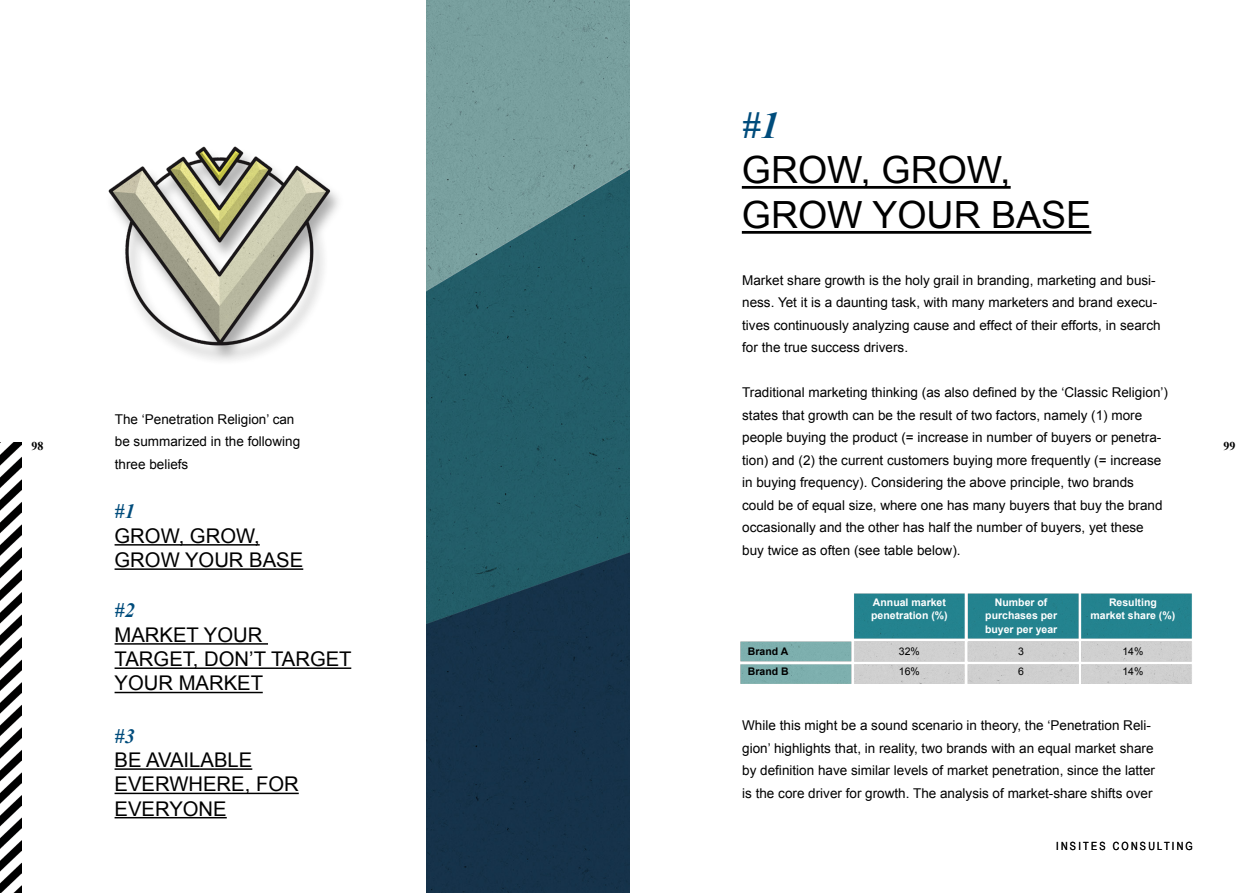
<style>
.page{position:relative;width:1259px;height:893px;background:#fff}
.page>*{position:absolute;margin:0;border:0;box-sizing:border-box;transform-origin:0 0}
.t1{font:37.5px/45px "Arial";color:#000}
.t2{font:italic 700 37.5px "Times New Roman";color:#004c7c}
.t3{font:20.25px/24.3px "Arial";color:#000}
.t4{font:italic 700 20.25px "Times New Roman";color:#004c7c}
.t5{font:13.5px/22.5px "Arial";color:#000}
.t6{font:700 12px "Times New Roman";color:#000}
.t7{font:11.25px "Arial Narrow";letter-spacing:.2em;color:#000}
.t8{font:700 10.5px/13.5px "Arial";color:#fff;text-align:center}
.t9{font:10.5px "Arial";color:#000}
.t10{font:700 10.5px "Arial";color:#000}
</style>
<div class="page">
<img style="left:426px;top:0;width:203px;height:893px">
<hr style="left:742px;top:186px;width:268px;height:3px;background:#000">
<hr style="left:742px;top:231px;width:349px;height:3px;background:#000">
<img style="left:0;top:443px;width:21px;height:450px">
<hr style="left:115px;top:544px;width:145px;height:2px;background:#000">
<hr style="left:115px;top:568px;width:188px;height:2px;background:#000">
<hr style="left:115px;top:643px;width:153px;height:2px;background:#000">
<hr style="left:115px;top:667px;width:236px;height:2px;background:#000">
<hr style="left:115px;top:692px;width:148px;height:1px;background:#000">
<hr style="left:115px;top:768px;width:137px;height:2px;background:#000">
<hr style="left:115px;top:793px;width:184px;height:1px;background:#000">
<hr style="left:115px;top:817px;width:112px;height:1px;background:#000">
<img style="left:740px;top:593px;width:452px;height:91px">
<img style="left:108px;top:146px;width:231px;height:215px">
<p class="t6" style="left:32px;top:438px;width:13px">98</p>
<p class="t5" style="left:115px;top:408px;width:187px">The ‘Penetration Religion’ can be summarized in the following three beliefs</p>
<p class="t4" style="left:115px;top:497px;width:22px">#1</p>
<p class="t3" style="left:115px;top:524px;width:147px">GROW, GROW,</p>
<p class="t3" style="left:115px;top:548px;width:190px">GROW YOUR BASE</p>
<p class="t4" style="left:115px;top:597px;width:22px">#2</p>
<p class="t3" style="left:115px;top:623px;width:239px">MARKET YOUR<br>TARGET, DON’T TARGET<br>YOUR MARKET</p>
<p class="t4" style="left:115px;top:722px;width:22px">#3</p>
<p class="t3" style="left:115px;top:748px;width:139px">BE AVAILABLE</p>
<p class="t3" style="left:115px;top:772px;width:186px">EVERWHERE, FOR</p>
<p class="t3" style="left:115px;top:796px;width:114px">EVERYONE</p>
<p class="t2" style="left:742px;top:100px;width:39px">#1</p>
<p class="t1" style="left:742px;top:148px;width:351px">GROW, GROW,<br>GROW YOUR BASE</p>
<p class="t5" style="left:742px;top:269px;width:420px">Market share growth is the holy grail in branding, marketing and busi&shy;ness. Yet it is a daunting task, with many marketers and brand execu&shy;tives continuously analyzing cause and effect of their efforts, in search for the true success drivers.</p>
<p class="t5" style="left:742px;top:381px;width:427px">Traditional marketing thinking (as also defined by the ‘Classic Religion’) states that growth can be the result of two factors, namely (1) more people buying the product (= increase in number of buyers or penetra&shy;tion) and (2) the current customers buying more frequently (= increase in buying frequency). Considering the above principle, two brands could be of equal size, where one has many buyers that buy the brand occasionally and the other has half the number of buyers, yet these buy twice as often (see table below).</p>
<p class="t8" style="left:871px;top:596px;width:78px;text-align:left">Annual market penetration (%)</p>
<p class="t8" style="left:985px;top:596px;width:74px">Number of purchases per buyer per year</p>
<p class="t8" style="left:1090px;top:596px;width:86px">Resulting market share (%)</p>
<p class="t10" style="left:748px;top:645px;width:42px">Brand A</p>
<p class="t9" style="left:899px;top:645px;width:23px">32%</p>
<p class="t9" style="left:1018px;top:645px;width:7px">3</p>
<p class="t9" style="left:1122px;top:645px;width:23px">14%</p>
<p class="t10" style="left:748px;top:664px;width:42px">Brand B</p>
<p class="t9" style="left:899px;top:664px;width:23px">16%</p>
<p class="t9" style="left:1018px;top:664px;width:7px">6</p>
<p class="t9" style="left:1122px;top:664px;width:23px">14%</p>
<p class="t5" style="left:742px;top:715px;width:414px">While this might be a sound scenario in theory, the ‘Penetration Reli&shy;gion’ highlights that, in reality, two brands with an equal market share by definition have similar levels of market penetration, since the latter is the core driver for growth. The analysis of market-share shifts over</p>
<p class="t7" style="left:1056px;top:838px;width:138px">INSITES CONSULTING</p>
<p class="t6" style="left:1223px;top:438px;width:13px">99</p>
</div>
